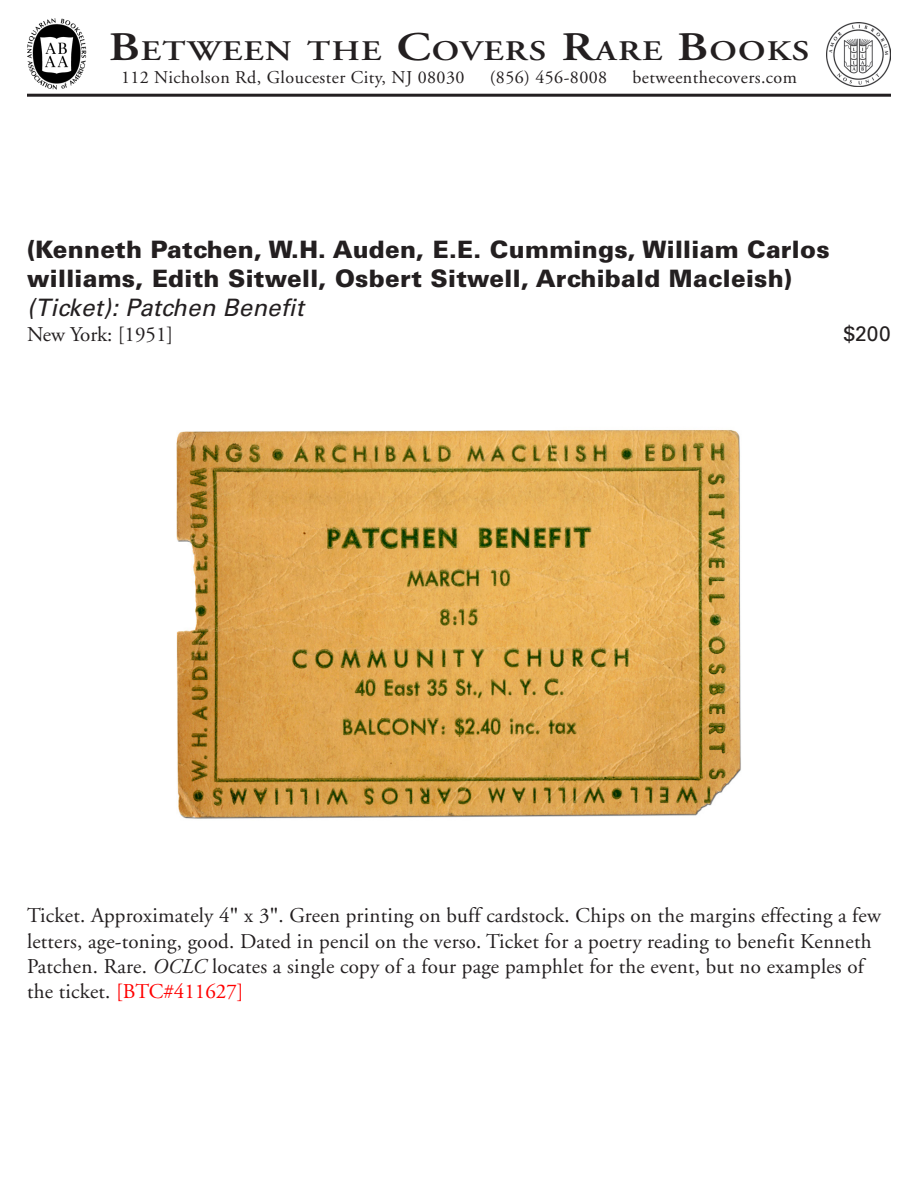
<style>
.page{position:relative;width:918px;height:1188px;background:#fff}
.page>*{position:absolute;margin:0;border:0;box-sizing:border-box;transform-origin:0 0}
.t1{font:600 28.35px "Adobe Garamond";letter-spacing:.035em;color:#231f20;scale:1.22 1}
.t2{font:900 24px/28.8px "Univers";letter-spacing:.01em;color:#231f20}
.t3{font:italic 24px "Univers";letter-spacing:.01em;color:#231f20}
.t4{font:21px/25.2px "Adobe Garamond";letter-spacing:.01em;color:#231f20}
.t5{font:21px "Univers";color:#231f20}
.t6{font:18px "Adobe Garamond";letter-spacing:.025em;color:#231f20}
.s1{font-size:40.5px}
.s2{font-family:"Times New Roman"}
.s3{font-style:italic}
.s4{color:#f00}
</style>
<div class="page">
<img style="left:826px;top:22px;width:65px;height:65px">
<img style="left:27px;top:19px;width:60px;height:71px">
<hr style="left:27px;top:94px;width:864px;height:3px;background:#231f20">
<img style="left:176px;top:430px;width:565px;height:389px">
<p class="t1" style="left:109px;top:35px;width:576px"><span class="s1">B</span>ETWEEN THE <span class="s1">C</span>OVERS <span class="s1">R</span>ARE <span class="s1">B</span>OOKS</p>
<p class="t6" style="left:121px;top:67px;width:345px">112 Nicholson Rd, Gloucester City, NJ 08030</p>
<p class="t6" style="left:490px;top:67px;width:119px">(856) 456-8008</p>
<p class="t6" style="left:633px;top:67px;width:166px">betweenthecovers.com</p>
<p class="t2" style="left:27px;top:235px;width:804px">(Kenneth Patchen, W.H. Auden, E.E. Cummings, William Carlos williams, Edith Sitwell, Osbert Sitwell, Archibald Macleish)</p>
<p class="t3" style="left:27px;top:293px;width:278px">(Ticket): Patchen Benefit</p>
<p class="t4" style="left:27px;top:322px;width:148px">New York: [1951]</p>
<p class="t5" style="left:843px;top:321px;width:49px">$200</p>
<p class="t4" style="left:27px;top:904px;width:856px">Ticket. Approximately 4<span class="s2">"</span> x 3<span class="s2">"</span>. Green printing on buff cardstock. Chips on the margins effecting a few letters, age-toning, good. Dated in pencil on the verso. Ticket for a poetry reading to benefit Kenneth Patchen. Rare. <span class="s3">OCLC</span> locates a single copy of a four page pamphlet for the event, but no examples of the ticket. <span class="s4">[BTC#411627]</span></p>
</div>
